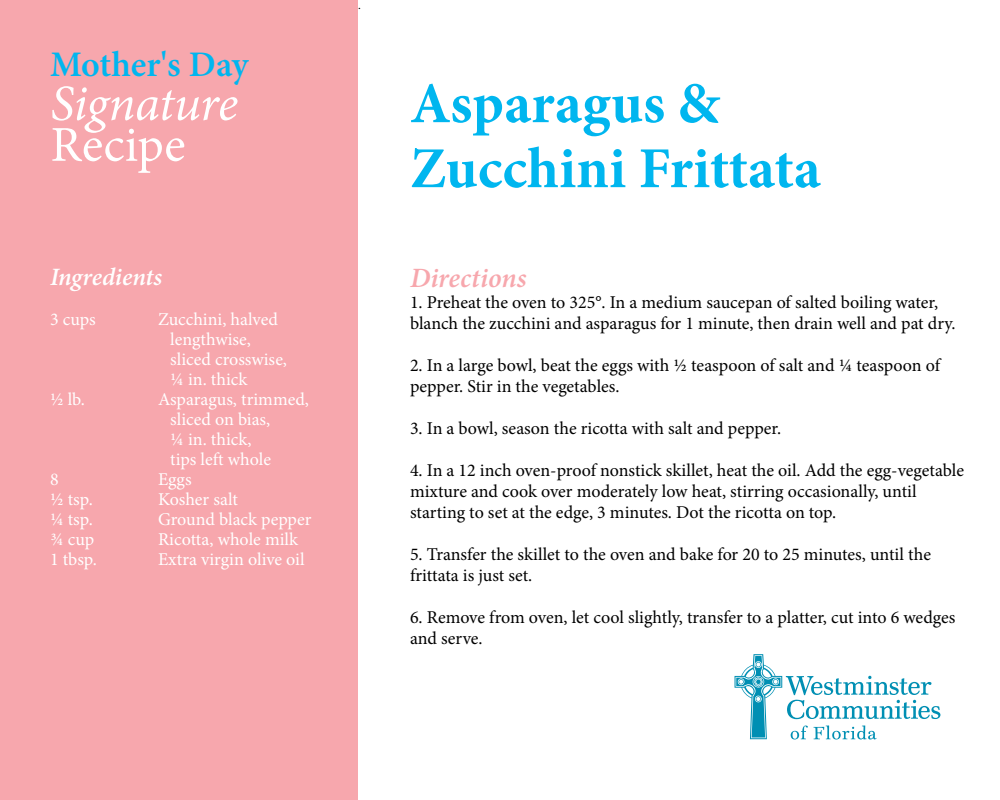
<style>
.page{position:relative;width:1000px;height:800px;background:#fff}
.page>*{position:absolute;margin:0;border:0;box-sizing:border-box;transform-origin:0 0}
.t1{font:700 58px "Minion Pro";color:#00b6ef}
.t2{font:600 36px "Minion Pro";letter-spacing:-.005em;color:#00b6ef}
.t3{font:italic 600 28px "Minion Pro";color:#f7a7ad}
.t4{font:italic 600 25px "Minion Pro";letter-spacing:-.005em;color:#fff}
.t5{font:18px/21px "Minion Pro";color:#000}
.t6{font:18px "Minion Pro";color:#fff}
.t7{font:12px "Minion Pro";color:#000}
</style>
<div class="page">
<div style="left:0;top:0;width:358px;height:800px;background:#f7a7ad"></div>
<svg style="left:52px;top:86px;width:186px;height:87px"></svg>
<svg style="left:735px;top:654px;width:205px;height:86px"></svg>
<p class="t2" style="left:50px;top:40px;width:200px">Mother's Day</p>
<p class="t7" style="left:358px;top:-3px;width:4px">.</p>
<p class="t4" style="left:50px;top:259px;width:114px">Ingredients</p>
<p class="t6" style="left:50px;top:307px;width:47px">3 cups</p>
<p class="t6" style="left:158px;top:307px;width:121px">Zucchini, halved</p>
<p class="t6" style="left:170px;top:327px;width:82px">lengthwise,</p>
<p class="t6" style="left:170px;top:347px;width:118px">sliced crosswise,</p>
<p class="t6" style="left:170px;top:367px;width:79px">¼ in. thick</p>
<p class="t6" style="left:50px;top:387px;width:37px">½ lb.</p>
<p class="t6" style="left:158px;top:387px;width:152px">Asparagus, trimmed,</p>
<p class="t6" style="left:170px;top:407px;width:102px">sliced on bias,</p>
<p class="t6" style="left:170px;top:427px;width:83px">¼ in. thick,</p>
<p class="t6" style="left:170px;top:447px;width:102px">tips left whole</p>
<p class="t6" style="left:50px;top:467px;width:10px">8</p>
<p class="t6" style="left:158px;top:467px;width:35px">Eggs</p>
<p class="t6" style="left:50px;top:487px;width:44px">½ tsp.</p>
<p class="t6" style="left:158px;top:487px;width:81px">Kosher salt</p>
<p class="t6" style="left:50px;top:507px;width:44px">¼ tsp.</p>
<p class="t6" style="left:158px;top:507px;width:155px">Ground black pepper</p>
<p class="t6" style="left:50px;top:527px;width:46px">¾ cup</p>
<p class="t6" style="left:158px;top:527px;width:142px">Ricotta, whole milk</p>
<p class="t6" style="left:50px;top:547px;width:48px">1 tbsp.</p>
<p class="t6" style="left:158px;top:547px;width:148px">Extra virgin olive oil</p>
<p class="t1" style="left:410px;top:63px;width:311px">Asparagus &amp;</p>
<p class="t1" style="left:410px;top:128px;width:412px">Zucchini Frittata</p>
<p class="t3" style="left:410px;top:258px;width:118px">Directions</p>
<p class="t5" style="left:410px;top:292px;width:547px">1. Preheat the oven to 325°. In a medium saucepan of salted boiling water, blanch the zucchini and asparagus for 1 minute, then drain well and pat dry.</p>
<p class="t5" style="left:410px;top:355px;width:532px">2. In a large bowl, beat the eggs with ½ teaspoon of salt and ¼ teaspoon of pepper. Stir in the vegetables.</p>
<p class="t5" style="left:410px;top:418px;width:373px">3. In a bowl, season the ricotta with salt and pepper.</p>
<p class="t5" style="left:410px;top:460px;width:556px">4. In a 12 inch oven-proof nonstick skillet, heat the oil. Add the egg-vegetable mixture and cook over moderately low heat, stirring occasionally, until starting to set at the edge, 3 minutes. Dot the ricotta on top.</p>
<p class="t5" style="left:410px;top:544px;width:522px">5. Transfer the skillet to the oven and bake for 20 to 25 minutes, until the frittata is just set.</p>
<p class="t5" style="left:410px;top:607px;width:547px">6. Remove from oven, let cool slightly, transfer to a platter, cut into 6 wedges and serve.</p>
</div>
